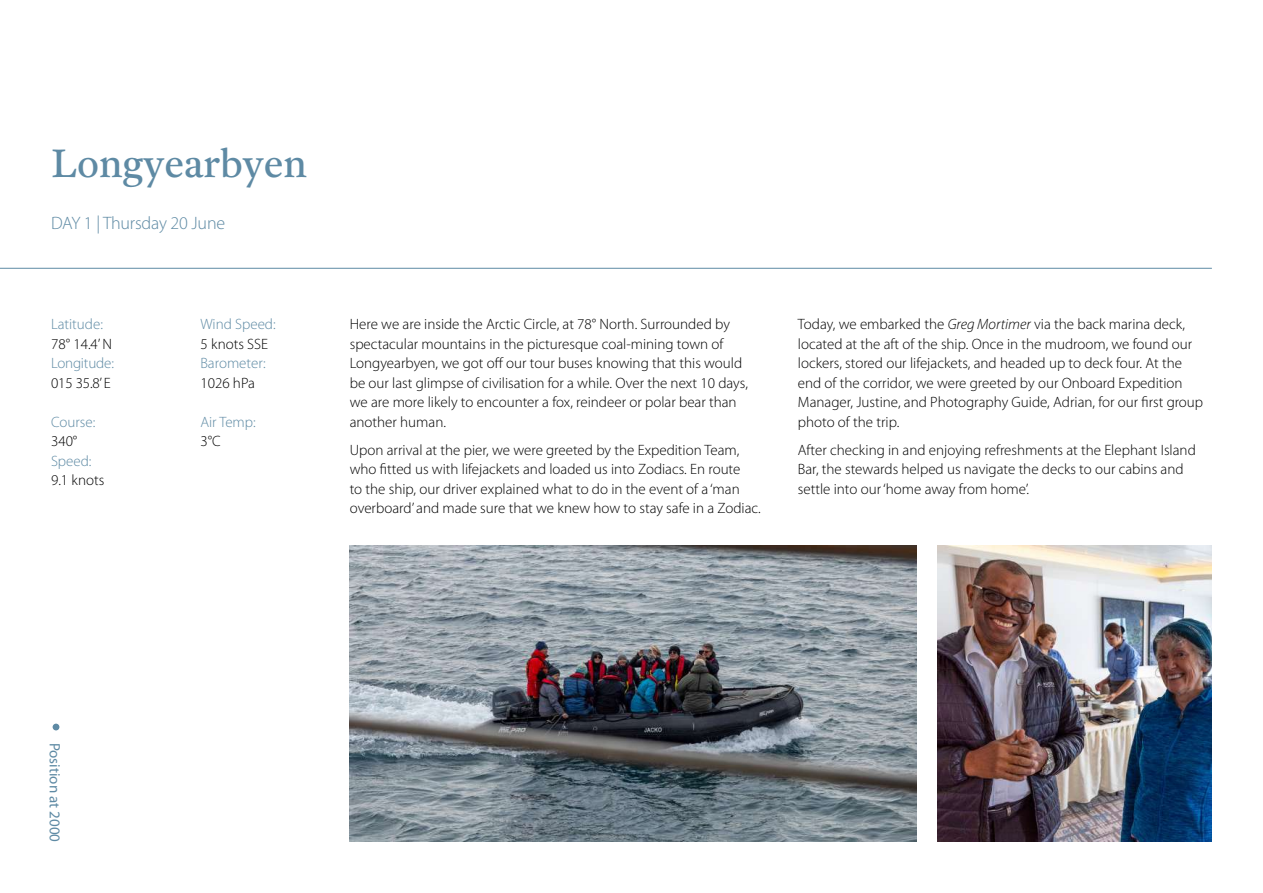
<style>
.page{position:relative;width:1263px;height:893px;background:#fff}
.page>*{position:absolute;margin:0;border:0;box-sizing:border-box;transform-origin:0 0}
.t1{font:39px "Antwerp";color:#5e8aa4}
.t2{font:300 18px "Myriad Pro";letter-spacing:-.01em;color:#5e8aa4}
.t3{font:300 15px/19.5px "Myriad Pro";color:#000}
.t4{font:300 15px "Myriad Pro";color:#5e8aa4}
.t5{font:15px "Myriad Pro";color:#5e8aa4}
.s1{font-style:italic}
</style>
<div class="page">
<img style="left:350px;top:546px;width:566px;height:296px">
<img style="left:938px;top:546px;width:274px;height:296px">
<hr style="left:0;top:268px;width:1211px;height:1px;background:#5e8aa4">
<svg style="left:53px;top:724px;width:6px;height:6px"></svg>
<h1 class="t1" style="left:51px;top:137px;width:257px">Longyearbyen</h1>
<p class="t2" style="left:51px;top:213px;width:176px">DAY 1 | Thursday 20 June</p>
<p class="t4" style="left:51px;top:316px;width:53px">Latitude:</p>
<p class="t3" style="left:51px;top:334px;width:62px">78° 14.4’ N</p>
<p class="t4" style="left:51px;top:355px;width:64px">Longitude:</p>
<p class="t3" style="left:51px;top:373px;width:61px">015 35.8’ E</p>
<p class="t4" style="left:51px;top:413px;width:46px">Course:</p>
<p class="t3" style="left:51px;top:432px;width:28px">340°</p>
<p class="t4" style="left:51px;top:452px;width:42px">Speed:</p>
<p class="t3" style="left:51px;top:471px;width:55px">9.1 knots</p>
<p class="t4" style="left:200px;top:316px;width:77px">Wind Speed:</p>
<p class="t3" style="left:200px;top:334px;width:69px">5 knots SSE</p>
<p class="t4" style="left:200px;top:355px;width:67px">Barometer:</p>
<p class="t3" style="left:200px;top:373px;width:56px">1026 hPa</p>
<p class="t4" style="left:200px;top:413px;width:57px">Air Temp:</p>
<p class="t3" style="left:200px;top:432px;width:22px">3°C</p>
<p class="t3" style="left:350px;top:315px;width:400px">Here we are inside the Arctic Circle, at 78° North. Surrounded by spectacular mountains in the picturesque coal-mining town of Longyearbyen, we got off our tour buses knowing that this would be our last glimpse of civilisation for a while. Over the next 10 days, we are more likely to encounter a fox, reindeer or polar bear than another human.</p>
<p class="t3" style="left:350px;top:440px;width:412px">Upon arrival at the pier, we were greeted by the Expedition Team, who fitted us with lifejackets and loaded us into Zodiacs. En route<br>to the ship, our driver explained what to do in the event of a ‘man overboard’ and made sure that we knew how to stay safe in a Zodiac.</p>
<p class="t3" style="left:798px;top:315px;width:407px">Today, we embarked the <span class="s1">Greg Mortimer</span> via the back marina deck, located at the aft of the ship. Once in the mudroom, we found our lockers, stored our lifejackets, and headed up to deck four. At the end of the corridor, we were greeted by our Onboard Expedition Manager, Justine, and Photography Guide, Adrian, for our first group photo of the trip.</p>
<p class="t3" style="left:798px;top:440px;width:399px">After checking in and enjoying refreshments at the Elephant Island<br>Bar, the stewards helped us navigate the decks to our cabins and settle into our ‘home away from home’.</p>
<p class="t5" style="left:64px;top:742px;width:101px;rotate:90deg">Position at 2000</p>
</div>
